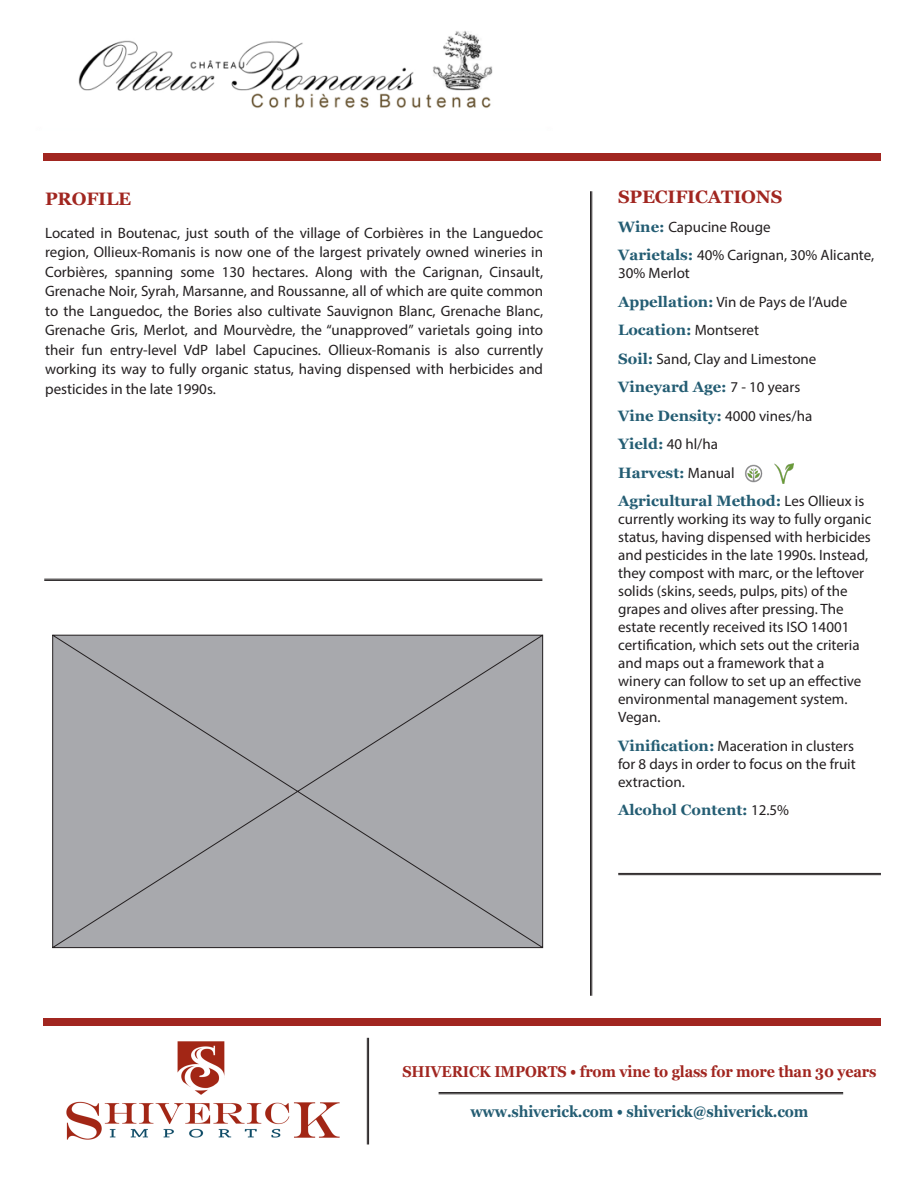
<style>
.page{position:relative;width:918px;height:1188px;background:#fff}
.page>*{position:absolute;margin:0;border:0;box-sizing:border-box;transform-origin:0 0}
.t1{font:700 18px "Georgia";letter-spacing:-.01em;color:#a12620}
.Address{font:700 15.75px "Georgia";letter-spacing:-.01em;color:#a12620;scale:.91 1}
.Address-2{font:700 15.75px "Georgia";letter-spacing:-.01em;color:#245d73;scale:.91 1}
.t2{font:15px/18px "Myriad Pro";color:#231f20;text-align:justify}
.t3{font:700 15px "Georgia";color:#245d73}
.s1{font-family:"Georgia";font-weight:700;color:#245d73}
.s2{font-family:"Myriad Pro";font-weight:400;color:#231f20}
</style>
<div class="page">
<img style="left:78px;top:31px;width:415px;height:77px">
<div style="left:52px;top:634px;width:491px;height:314px;background:#a8a9ad"></div>
<hr style="left:618px;top:873px;width:263px;height:1px;background:#231f20">
<hr style="left:618px;top:874px;width:263px;height:1px;background:#231f20">
<hr style="left:439px;top:1092px;width:404px;height:1px;background:#231f20">
<hr style="left:439px;top:1094px;width:404px;height:1px;background:#231f20">
<img style="left:745px;top:464px;width:18px;height:19px">
<img style="left:775px;top:464px;width:18px;height:19px">
<div style="left:44px;top:153px;width:837px;height:7px;background:#a12620"></div>
<hr style="left:44px;top:579px;width:498px;height:1px;background:#231f20">
<hr style="left:44px;top:580px;width:498px;height:1px;background:#231f20">
<div style="left:44px;top:1018px;width:837px;height:7px;background:#a12620"></div>
<img style="left:66px;top:1041px;width:274px;height:99px">
<hr style="left:590px;top:191px;width:1px;height:805px;background:#231f20">
<hr style="left:592px;top:191px;width:1px;height:805px;background:#231f20">
<hr style="left:367px;top:1038px;width:1px;height:106px;background:#231f20">
<hr style="left:368px;top:1038px;width:1px;height:106px;background:#231f20">
<p class="t1" style="left:45px;top:185px;width:88px">PROFILE</p>
<p class="t2" style="left:45px;top:223px;width:500px;line-height:19.5px">Located in Boutenac, just south of the village of Corbières in the Languedoc region, Ollieux-Romanis is now one of the largest privately owned wineries in Corbières, spanning some 130 hectares. Along with the Carignan, Cinsault, Grenache Noir, Syrah, Marsanne, and Roussanne, all of which are quite common to the Languedoc, the Bories also cultivate Sauvignon Blanc, Grenache Blanc, Grenache Gris, Merlot, and Mourvèdre, the “unapproved” varietals going into their fun entry-level VdP label Capucines. Ollieux-Romanis is also currently working its way to fully organic status, having dispensed with herbicides and pesticides in the late 1990s.</p>
<p class="t1" style="left:618px;top:184px;width:166px">SPECIFICATIONS</p>
<p class="t2" style="left:618px;top:218px;width:154px"><span class="s1">Wine:</span> Capucine Rouge</p>
<p class="t2" style="left:618px;top:246px;width:258px"><span class="s1">Varietals:</span> 40% Carignan, 30% Alicante,<br>30% Merlot</p>
<p class="t2" style="left:618px;top:293px;width:231px"><span class="s1">Appellation:</span> Vin de Pays de l’Aude</p>
<p class="t3" style="left:618px;top:319px;width:142px">Location: <span class="s2">Montseret</span></p>
<p class="t2" style="left:618px;top:350px;width:200px"><span class="s1">Soil:</span> Sand, Clay and Limestone</p>
<p class="t3" style="left:618px;top:376px;width:184px">Vineyard Age: <span class="s2">7 - 10 years</span></p>
<p class="t3" style="left:618px;top:404px;width:196px">Vine Density: <span class="s2">4000 vines/ha</span></p>
<p class="t2" style="left:618px;top:435px;width:101px"><span class="s1">Yield:</span> 40 hl/ha</p>
<p class="t3" style="left:618px;top:461px;width:118px">Harvest: <span class="s2">Manual</span></p>
<p class="t2" style="left:618px;top:492px;width:255px;text-align:left"><span class="s1">Agricultural Method:</span> Les Ollieux is currently working its way to fully organic status, having dispensed with herbicides and pesticides in the late 1990s. Instead, they compost with marc, or the leftover solids (skins, seeds, pulps, pits) of the grapes and olives after pressing. The estate recently received its ISO 14001 certification, which sets out the criteria and maps out a framework that a<br>winery can follow to set up an effective environmental management system.<br>Vegan.</p>
<p class="t2" style="left:618px;top:737px;width:239px"><span class="s1">Vinification:</span> Maceration in clusters for 8 days in order to focus on the fruit extraction.</p>
<p class="t3" style="left:618px;top:799px;width:172px">Alcohol Content: <span class="s2">12.5%</span></p>
<p class="Address" style="left:402px;top:1060px;width:523px">SHIVERICK IMPORTS • from vine to glass for more than 30 years</p>
<p class="Address-2" style="left:470px;top:1100px;width:373px">www.shiverick.com • shiverick@shiverick.com</p>
</div>
